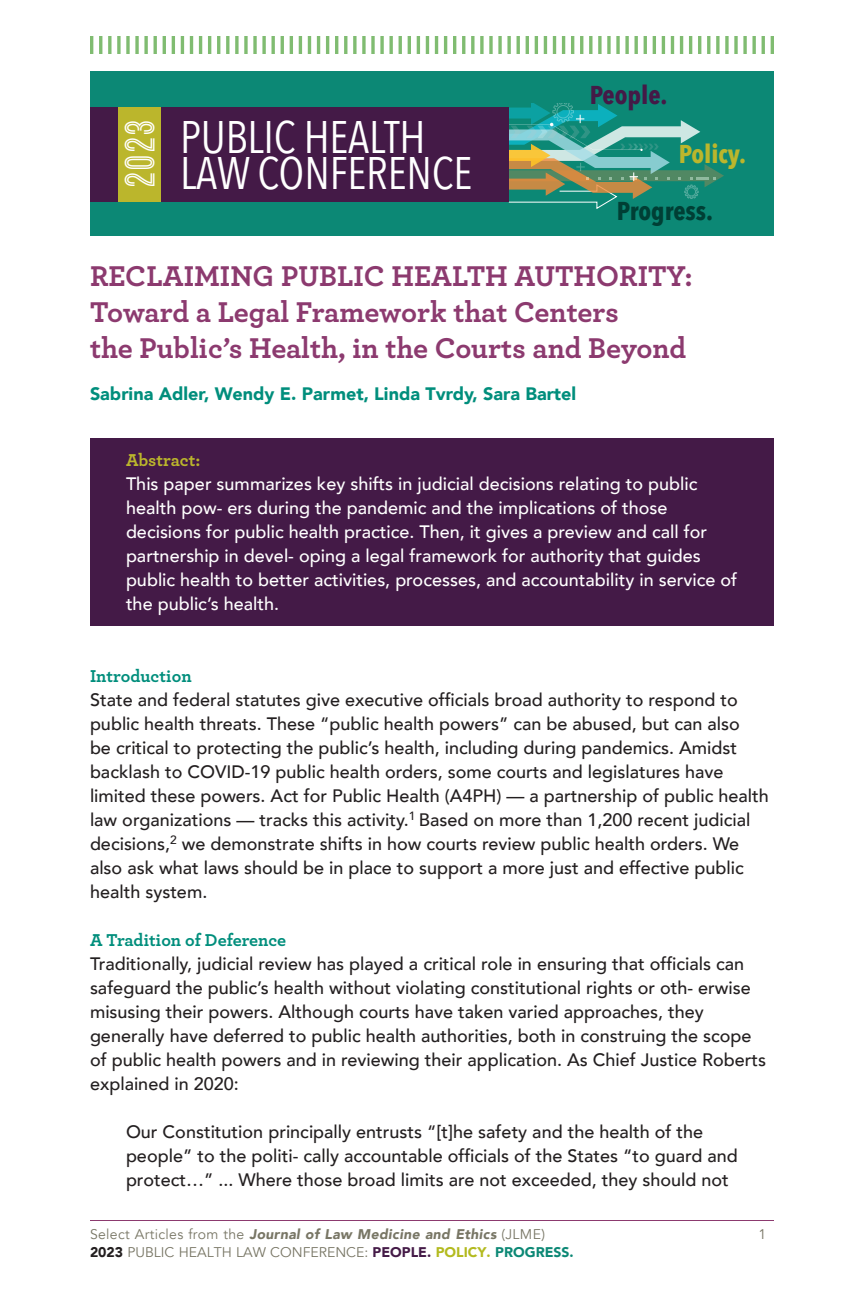
<style>
.page{position:relative;width:864px;height:1296px;background:#fff}
.page>*{position:absolute;margin:0;border:0;box-sizing:border-box;transform-origin:0 0}
.t1{font:45.6px/36.6px "Avenir Next Condensed";letter-spacing:-.005em;color:#fff}
.t2{font:700 40.4px "Ostrich Sans";color:#fff}
.Page_head{font:700 30px "Archer";color:#8c3a6f}
.t3{font:700 25.8px/56.4px "Avenir Next Condensed";color:#003f35}
.t4{font:700 25.8px "Avenir Next Condensed";color:#441a47}
.Body_text{font:500 18px/24px "Avenir";color:#231f20}
.Body_head{font:500 18px/24px "Avenir";color:#fff}
.Body_head-2{font:900 18px "Avenir";color:#008e7c}
.Body_text-2{font:700 18px "Archer";color:#008e7c}
.Body_head-3{font:700 18px "Archer";color:#bbb62c}
.t5{font:italic 900 14px "Avenir";letter-spacing:.025em;color:#787665}
.t6{font:14px "Avenir";color:#787665}
.s1{color:#bbb62c}
.s2{font-weight:400;font-style:normal}
.s3{font-weight:900;color:#231f20}
.s4{font-weight:900;color:#441a47}
.s5{font-weight:900;color:#b3ba1f}
.s6{font-weight:900;color:#0c8875}
</style>
<div class="page">
<hr style="left:90px;top:1220px;width:684px;height:1px;background:#8c3a6f">
<hr style="left:771px;top:36px;width:3px;height:18px;background:#80bc71">
<hr style="left:762px;top:36px;width:3px;height:18px;background:#80bc71">
<svg style="left:752px;top:36px;width:4px;height:18px"></svg>
<svg style="left:743px;top:36px;width:4px;height:18px"></svg>
<svg style="left:734px;top:36px;width:4px;height:18px"></svg>
<svg style="left:725px;top:36px;width:4px;height:18px"></svg>
<svg style="left:716px;top:36px;width:4px;height:18px"></svg>
<hr style="left:707px;top:36px;width:3px;height:18px;background:#80bc71">
<hr style="left:698px;top:36px;width:3px;height:18px;background:#80bc71">
<hr style="left:689px;top:36px;width:3px;height:18px;background:#80bc71">
<hr style="left:680px;top:36px;width:3px;height:18px;background:#80bc71">
<hr style="left:671px;top:36px;width:3px;height:18px;background:#80bc71">
<hr style="left:662px;top:36px;width:3px;height:18px;background:#80bc71">
<hr style="left:653px;top:36px;width:3px;height:18px;background:#80bc71">
<hr style="left:644px;top:36px;width:3px;height:18px;background:#80bc71">
<hr style="left:635px;top:36px;width:3px;height:18px;background:#80bc71">
<svg style="left:625px;top:36px;width:4px;height:18px"></svg>
<svg style="left:616px;top:36px;width:4px;height:18px"></svg>
<svg style="left:607px;top:36px;width:4px;height:18px"></svg>
<svg style="left:598px;top:36px;width:4px;height:18px"></svg>
<hr style="left:589px;top:36px;width:3px;height:18px;background:#80bc71">
<hr style="left:580px;top:36px;width:3px;height:18px;background:#80bc71">
<hr style="left:571px;top:36px;width:3px;height:18px;background:#80bc71">
<hr style="left:562px;top:36px;width:3px;height:18px;background:#80bc71">
<hr style="left:553px;top:36px;width:3px;height:18px;background:#80bc71">
<hr style="left:544px;top:36px;width:3px;height:18px;background:#80bc71">
<hr style="left:535px;top:36px;width:3px;height:18px;background:#80bc71">
<hr style="left:526px;top:36px;width:3px;height:18px;background:#80bc71">
<hr style="left:517px;top:36px;width:3px;height:18px;background:#80bc71">
<svg style="left:507px;top:36px;width:4px;height:18px"></svg>
<svg style="left:498px;top:36px;width:4px;height:18px"></svg>
<svg style="left:489px;top:36px;width:4px;height:18px"></svg>
<svg style="left:480px;top:36px;width:4px;height:18px"></svg>
<svg style="left:471px;top:36px;width:4px;height:18px"></svg>
<hr style="left:462px;top:36px;width:3px;height:18px;background:#80bc71">
<hr style="left:453px;top:36px;width:3px;height:18px;background:#80bc71">
<hr style="left:444px;top:36px;width:3px;height:18px;background:#80bc71">
<hr style="left:435px;top:36px;width:3px;height:18px;background:#80bc71">
<hr style="left:426px;top:36px;width:3px;height:18px;background:#80bc71">
<hr style="left:417px;top:36px;width:3px;height:18px;background:#80bc71">
<hr style="left:408px;top:36px;width:3px;height:18px;background:#80bc71">
<hr style="left:399px;top:36px;width:3px;height:18px;background:#80bc71">
<svg style="left:389px;top:36px;width:4px;height:18px"></svg>
<svg style="left:380px;top:36px;width:4px;height:18px"></svg>
<svg style="left:371px;top:36px;width:4px;height:18px"></svg>
<svg style="left:362px;top:36px;width:4px;height:18px"></svg>
<svg style="left:353px;top:36px;width:4px;height:18px"></svg>
<hr style="left:344px;top:36px;width:3px;height:18px;background:#80bc71">
<hr style="left:335px;top:36px;width:3px;height:18px;background:#80bc71">
<hr style="left:326px;top:36px;width:3px;height:18px;background:#80bc71">
<hr style="left:317px;top:36px;width:3px;height:18px;background:#80bc71">
<hr style="left:308px;top:36px;width:3px;height:18px;background:#80bc71">
<hr style="left:299px;top:36px;width:3px;height:18px;background:#80bc71">
<hr style="left:290px;top:36px;width:3px;height:18px;background:#80bc71">
<hr style="left:281px;top:36px;width:3px;height:18px;background:#80bc71">
<hr style="left:272px;top:36px;width:3px;height:18px;background:#80bc71">
<svg style="left:262px;top:36px;width:4px;height:18px"></svg>
<svg style="left:253px;top:36px;width:4px;height:18px"></svg>
<svg style="left:244px;top:36px;width:4px;height:18px"></svg>
<svg style="left:235px;top:36px;width:4px;height:18px"></svg>
<hr style="left:226px;top:36px;width:3px;height:18px;background:#80bc71">
<hr style="left:217px;top:36px;width:3px;height:18px;background:#80bc71">
<hr style="left:208px;top:36px;width:3px;height:18px;background:#80bc71">
<hr style="left:199px;top:36px;width:3px;height:18px;background:#80bc71">
<hr style="left:190px;top:36px;width:3px;height:18px;background:#80bc71">
<hr style="left:181px;top:36px;width:3px;height:18px;background:#80bc71">
<hr style="left:172px;top:36px;width:3px;height:18px;background:#80bc71">
<hr style="left:163px;top:36px;width:3px;height:18px;background:#80bc71">
<hr style="left:154px;top:36px;width:3px;height:18px;background:#80bc71">
<svg style="left:144px;top:36px;width:4px;height:18px"></svg>
<svg style="left:135px;top:36px;width:4px;height:18px"></svg>
<svg style="left:126px;top:36px;width:4px;height:18px"></svg>
<svg style="left:117px;top:36px;width:4px;height:18px"></svg>
<svg style="left:108px;top:36px;width:4px;height:18px"></svg>
<hr style="left:99px;top:36px;width:3px;height:18px;background:#80bc71">
<hr style="left:90px;top:36px;width:3px;height:18px;background:#80bc71">
<div style="left:90px;top:438px;width:684px;height:188px;background:#441a47"></div>
<div style="left:90px;top:72px;width:684px;height:164px;background:#0c8875"></div>
<svg style="left:509px;top:103px;width:215px;height:106px"></svg>
<div style="left:90px;top:108px;width:419px;height:94px;background:#441a47"></div>
<div style="left:118px;top:108px;width:43px;height:94px;background:#bbb62c"></div>
<p class="t2" style="left:124px;top:186px;width:68px;rotate:-90deg">2023</p>
<p class="t1" style="left:180px;top:116px;width:294px">PUBLIC HEALTH<br>LAW CONFERENCE</p>
<p class="t4" style="left:590px;top:79px;width:79px">People.</p>
<p class="t3" style="left:617px;top:126px;width:131px;text-indent:62px"><span class="s1">Policy.<br></span>Progress.</p>
<p class="Page_head" style="left:90px;top:252px;width:604px">RECLAIMING PUBLIC HEALTH AUTHORITY:</p>
<p class="Page_head" style="left:90px;top:288px;width:531px">Toward a Legal Framework that Centers</p>
<p class="Page_head" style="left:90px;top:324px;width:598px">the Public’s Health, in the Courts and Beyond</p>
<p class="Body_head-2" style="left:90px;top:378px;width:488px">Sabrina Adler, Wendy E. Parmet, Linda Tvrdy, Sara Bartel</p>
<p class="Body_head-3" style="left:126px;top:446px;width:76px">Abstract:</p>
<p class="Body_head" style="left:126px;top:471px;width:613px">This paper summarizes key shifts in judicial decisions relating to public health pow- ers during the pandemic and the implications of those decisions for public health practice. Then, it gives a preview and call for partnership in devel- oping a legal framework for authority that guides public health to better activities, processes, and accountability in service of the public’s health.</p>
<p class="Body_text-2" style="left:90px;top:662px;width:103px">Introduction</p>
<p class="Body_text" style="left:90px;top:687px;width:680px">State and federal statutes give executive officials broad authority to respond to public health threats. These “public health powers” can be abused, but can also<br>be critical to protecting the public’s health, including during pandemics. Amidst backlash to COVID-19 public health orders, some courts and legislatures have limited these powers. Act for Public Health (A4PH) — a partnership of public health law organizations — tracks this activity.<sup>1</sup> Based on more than 1,200 recent judicial decisions,<sup>2</sup> we demonstrate shifts in how courts review public health orders. We also ask what laws should be in place to support a more just and effective public health system.</p>
<p class="Body_text-2" style="left:90px;top:926px;width:198px">A Tradition of Deference</p>
<p class="Body_text" style="left:90px;top:951px;width:678px">Traditionally, judicial review has played a critical role in ensuring that officials can safeguard the public’s health without violating constitutional rights or oth- erwise misusing their powers. Although courts have taken varied approaches, they generally have deferred to public health authorities, both in construing the scope of public health powers and in reviewing their application. As Chief Justice Roberts explained in 2020:</p>
<p class="Body_text" style="left:126px;top:1119px;width:613px">Our Constitution principally entrusts “[t]he safety and the health of the people” to the politi- cally accountable officials of the States “to guard and protect…” ... Where those broad limits are not exceeded, they should not</p>
<p class="t5" style="left:90px;top:1223px;width:457px"><span class="s2">Select Articles from the</span> Journal of Law Medicine and Ethics <span class="s2">(JLME)</span></p>
<p class="t6" style="left:758px;top:1226px;width:9px">1</p>
<p class="t6" style="left:90px;top:1244px;width:485px"><span class="s3">2023</span> PUBLIC HEALTH LAW CONFERENCE: <span class="s4">PEOPLE.</span> <span class="s5">POLICY.</span> <span class="s6">PROGRESS.</span></p>
</div>
